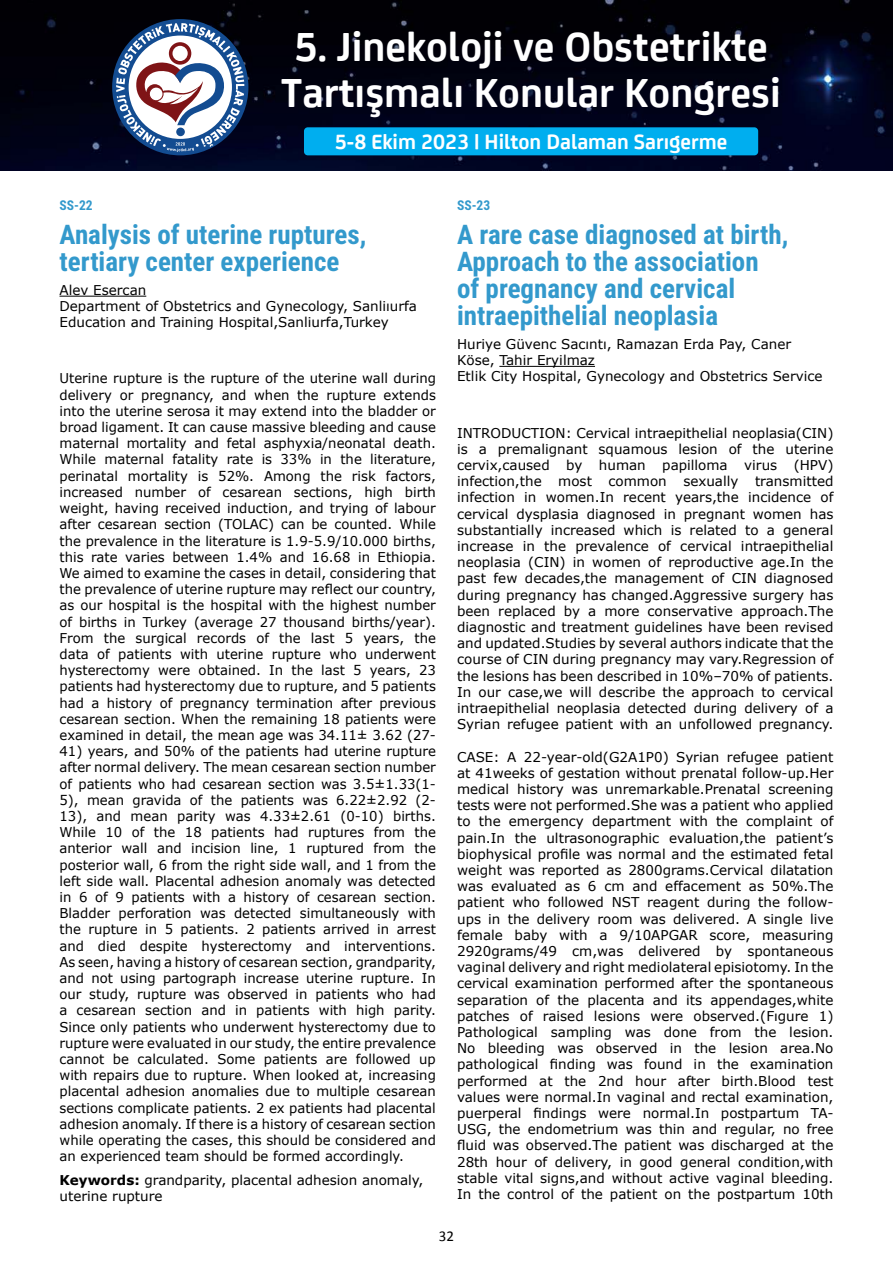
<style>
.page{position:relative;width:893px;height:1263px;background:#fff}
.page>*{position:absolute;margin:0;border:0;box-sizing:border-box;transform-origin:0 0}
.t1{font:700 43.65px/46px "FS Joey";color:#fff}
.t2{font:700 27px/27px "Roboto Condensed";color:#39c}
.t3{font:700 22.2px "FS Joey";color:#fff}
.t4{font:15px "Calibri";color:#000}
.t5{font:13.5px/16.2px "Verdana";color:#000;text-align:justify}
.t6{font:700 13.5px "Roboto Condensed";color:#39c}
.s1{font-weight:700}
</style>
<div class="page">
<img style="left:0;top:0;width:893px;height:171px">
<div style="left:112px;top:19px;width:136px;height:136px;background:#134c91;border-radius:50%"></div>
<svg style="left:116px;top:23px;width:128px;height:129px"></svg>
<div style="left:304px;top:127px;width:454px;height:28px;background:#00aeef;border-radius:4px"></div>
<hr style="left:60px;top:296px;width:86px;height:1px;background:#000">
<hr style="left:499px;top:366px;width:96px;height:1px;background:#000">
<h1 class="t1" style="left:281px;top:20px;width:501px">5. Jinekoloji ve Obstetrikte<br>Tartışmalı Konular Kongresi</h1>
<h3 class="t3" style="left:335px;top:125px;width:394px">5-8 Ekim 2023 | Hilton Dalaman Sarıgerme</h3>
<p class="t6" style="left:60px;top:195px;width:35px">SS-22</p>
<h2 class="t2" style="left:60px;top:220px;width:308px">Analysis of uterine ruptures, tertiary center experience</h2>
<p class="t5" style="left:60px;top:282px;width:359px;text-align:left">Alev Esercan<br>Department of Obstetrics and Gynecology, Sanliıurfa<br>Education and Training Hospital,Sanliurfa,Turkey</p>
<p class="t5" style="left:60px;top:371px;width:378px">Uterine rupture is the rupture of the uterine wall during delivery or pregnancy, and when the rupture extends into the uterine serosa it may extend into the bladder or broad ligament. It can cause massive bleeding and cause maternal mortality and fetal asphyxia/neonatal death.<br>While maternal fatality rate is 33% in the literature, perinatal mortality is 52%. Among the risk factors, increased number of cesarean sections, high birth weight, having received induction, and trying of labour after cesarean section (TOLAC) can be counted. While the prevalence in the literature is 1.9-5.9/10.000 births, this rate varies between 1.4% and 16.68 in Ethiopia.<br>We aimed to examine the cases in detail, considering that the prevalence of uterine rupture may reflect our country, as our hospital is the hospital with the highest number of births in Turkey (average 27 thousand births/year).<br>From the surgical records of the last 5 years, the data of patients with uterine rupture who underwent hysterectomy were obtained. In the last 5 years, 23 patients had hysterectomy due to rupture, and 5 patients had a history of pregnancy termination after previous cesarean section. When the remaining 18 patients were examined in detail, the mean age was 34.11± 3.62 (27-</p>
<p class="t5" style="left:60px;top:743px;width:378px">41) years, and 50% of the patients had uterine rupture after normal delivery. The mean cesarean section number of patients who had cesarean section was 3.5±1.33(1- 5), mean gravida of the patients was 6.22±2.92 (2- 13), and mean parity was 4.33±2.61 (0-10) births.<br>While 10 of the 18 patients had ruptures from the anterior wall and incision line, 1 ruptured from the posterior wall, 6 from the right side wall, and 1 from the left side wall. Placental adhesion anomaly was detected in 6 of 9 patients with a history of cesarean section.<br>Bladder perforation was detected simultaneously with the rupture in 5 patients. 2 patients arrived in arrest and died despite hysterectomy and interventions.<br>As seen, having a history of cesarean section, grandparity, and not using partograph increase uterine rupture. In our study, rupture was observed in patients who had a cesarean section and in patients with high parity.<br>Since only patients who underwent hysterectomy due to rupture were evaluated in our study, the entire prevalence cannot be calculated. Some patients are followed up with repairs due to rupture. When looked at, increasing placental adhesion anomalies due to multiple cesarean sections complicate patients. 2 ex patients had placental adhesion anomaly. If there is a history of cesarean section while operating the cases, this should be considered and an experienced team should be formed accordingly.</p>
<p class="t5" style="left:60px;top:1172px;width:365px"><span class="s1">Keywords:</span> grandparity, placental adhesion anomaly, uterine rupture</p>
<p class="t6" style="left:457px;top:195px;width:35px">SS-23</p>
<h2 class="t2" style="left:457px;top:220px;width:333px">A rare case diagnosed at birth,<br>Approach to the association<br>of pregnancy and cervical intraepithelial neoplasia</h2>
<p class="t5" style="left:457px;top:336px;width:367px;text-align:left">Huriye Güvenc Sacıntı, Ramazan Erda Pay, Caner<br>Köse, Tahir Eryilmaz<br>Etlik City Hospital, Gynecology and Obstetrics Service</p>
<p class="t5" style="left:457px;top:425px;width:378px">INTRODUCTION: Cervical intraepithelial neoplasia(CIN) is a premalignant squamous lesion of the uterine cervix,caused by human papilloma virus (HPV) infection,the most common sexually transmitted infection in women.In recent years,the incidence of cervical dysplasia diagnosed in pregnant women has substantially increased which is related to a general increase in the prevalence of cervical intraepithelial neoplasia (CIN) in women of reproductive age.In the past few decades,the management of CIN diagnosed during pregnancy has changed.Aggressive surgery has been replaced by a more conservative approach.The diagnostic and treatment guidelines have been revised and updated.Studies by several authors indicate that the course of CIN during pregnancy may vary.Regression of the lesions has been described in 10%–70% of patients.<br>In our case,we will describe the approach to cervical intraepithelial neoplasia detected during delivery of a Syrian refugee patient with an unfollowed pregnancy.</p>
<p class="t5" style="left:457px;top:749px;width:378px">CASE: A 22-year-old(G2A1P0) Syrian refugee patient at 41weeks of gestation without prenatal follow-up.Her medical history was unremarkable.Prenatal screening tests were not performed.She was a patient who applied to the emergency department with the complaint of pain.In the ultrasonographic evaluation,the patient’s biophysical profile was normal and the estimated fetal weight was reported as 2800grams.Cervical dilatation was evaluated as 6 cm and effacement as 50%.The patient who followed NST reagent during the follow&shy;ups in the delivery room was delivered. A single live female baby with a 9/10APGAR score, measuring 2920grams/49 cm,was delivered by spontaneous vaginal delivery and right mediolateral episiotomy. In the cervical examination performed after the spontaneous separation of the placenta and its appendages,white patches of raised lesions were observed.(Fıgure 1)<br>Pathological sampling was done from the lesion.<br>No bleeding was observed in the lesion area.No pathological finding was found in the examination performed at the 2nd hour after birth.Blood test values were normal.In vaginal and rectal examination, puerperal findings were normal.In postpartum TA-USG, the endometrium was thin and regular, no free fluid was observed.The patient was discharged at the 28th hour of delivery, in good general condition,with stable vital signs,and without active vaginal bleeding.<br>In the control of the patient on the postpartum 10th</p>
<p class="t4" style="left:439px;top:1226px;width:17px">32</p>
</div>
